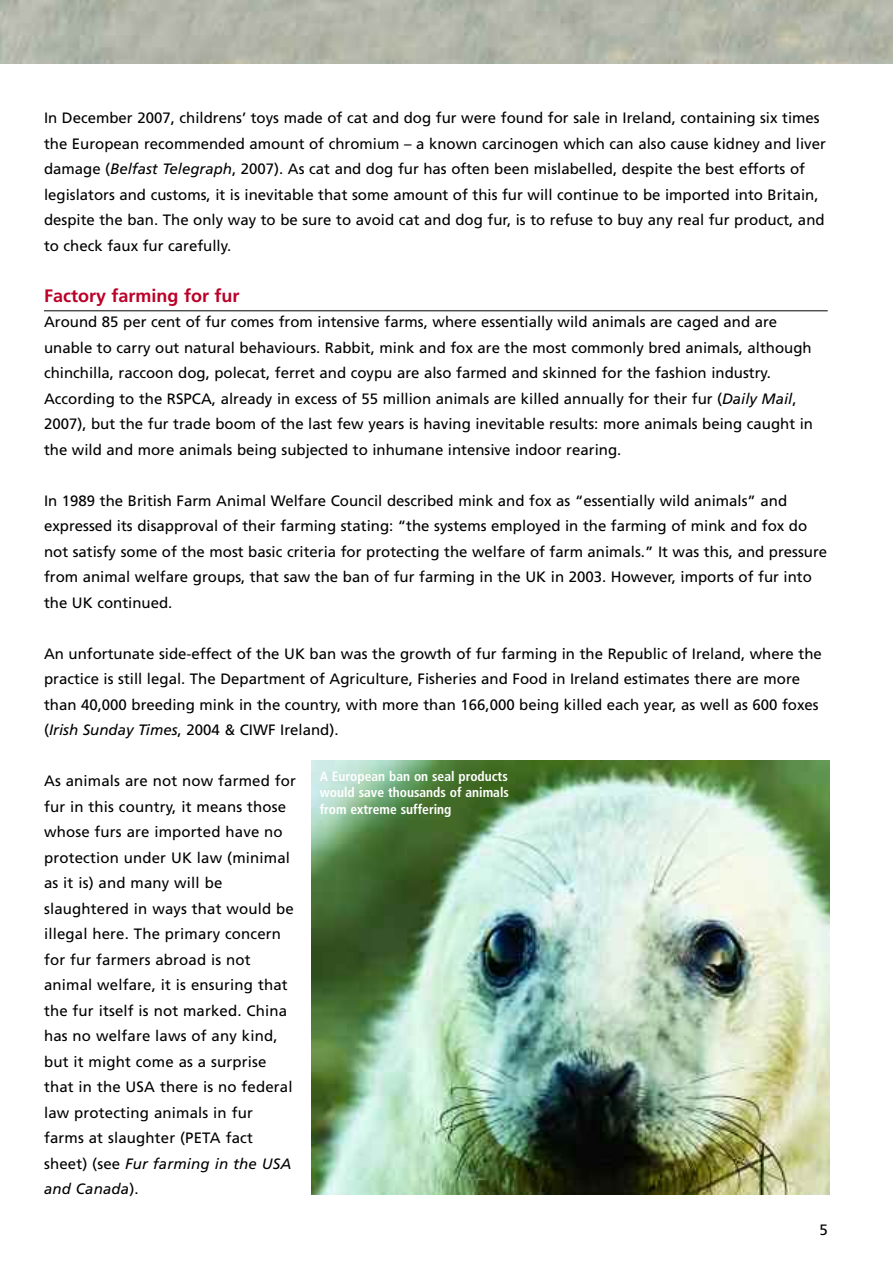
<style>
.page{position:relative;width:893px;height:1263px;background:#fff}
.page>*{position:absolute;margin:0;border:0;box-sizing:border-box;transform-origin:0 0}
.t1{font:700 18px "Frutiger";color:#bb0129}
.t2{font:15px/25.5px "Frutiger";color:#000}
.t3{font:700 condensed 13.5px/16.2px "Frutiger";color:#fff;text-align:justify}
.s1{font-style:italic}
</style>
<div class="page">
<hr style="left:44px;top:311px;width:784px;height:1px;background:#000">
<img style="left:312px;top:761px;width:517px;height:433px">
<p class="t2" style="left:44px;top:106px;width:783px">In December 2007, childrens’ toys made of cat and dog fur were found for sale in Ireland, containing six times the European recommended amount of chromium – a known carcinogen which can also cause kidney and liver damage (<span class="s1">Belfast Telegraph</span>, 2007). As cat and dog fur has often been mislabelled, despite the best efforts of legislators and customs, it is inevitable that some amount of this fur will continue to be imported into Britain, despite the ban. The only way to be sure to avoid cat and dog fur, is to refuse to buy any real fur product, and to check faux fur carefully.</p>
<p class="t1" style="left:44px;top:288px;width:197px">Factory farming for fur</p>
<p class="t2" style="left:44px;top:310px;width:771px">Around 85 per cent of fur comes from intensive farms, where essentially wild animals are caged and are unable to carry out natural behaviours. Rabbit, mink and fox are the most commonly bred animals, although chinchilla, raccoon dog, polecat, ferret and coypu are also farmed and skinned for the fashion industry.<br>According to the RSPCA, already in excess of 55 million animals are killed annually for their fur (<span class="s1">Daily Mail</span>, 2007), but the fur trade boom of the last few years is having inevitable results: more animals being caught in the wild and more animals being subjected to inhumane intensive indoor rearing.</p>
<p class="t2" style="left:44px;top:489px;width:785px">In 1989 the British Farm Animal Welfare Council described mink and fox as “essentially wild animals” and expressed its disapproval of their farming stating: “the systems employed in the farming of mink and fox do not satisfy some of the most basic criteria for protecting the welfare of farm animals.” It was this, and pressure from animal welfare groups, that saw the ban of fur farming in the UK in 2003. However, imports of fur into the UK continued.</p>
<p class="t2" style="left:44px;top:642px;width:779px">An unfortunate side-effect of the UK ban was the growth of fur farming in the Republic of Ireland, where the practice is still legal. The Department of Agriculture, Fisheries and Food in Ireland estimates there are more than 40,000 breeding mink in the country, with more than 166,000 being killed each year, as well as 600 foxes (<span class="s1">Irish Sunday Times</span>, 2004 &amp; CIWF Ireland).</p>
<p class="t2" style="left:44px;top:769px;width:254px">As animals are not now farmed for fur in this country, it means those whose furs are imported have no protection under UK law (minimal as it is) and many will be slaughtered in ways that would be illegal here. The primary concern for fur farmers abroad is not animal welfare, it is ensuring that the fur itself is not marked. China has no welfare laws of any kind, but it might come as a surprise that in the USA there is no federal law protecting animals in fur farms at slaughter (PETA fact sheet) (see <span class="s1">Fur farming in the USA and Canada</span>).</p>
<p class="t2" style="left:819px;top:1218px;width:10px">5</p>
<p class="t3" style="left:320px;top:769px;width:191px">A European ban on seal products would save thousands of animals from extreme suffering</p>
</div>
